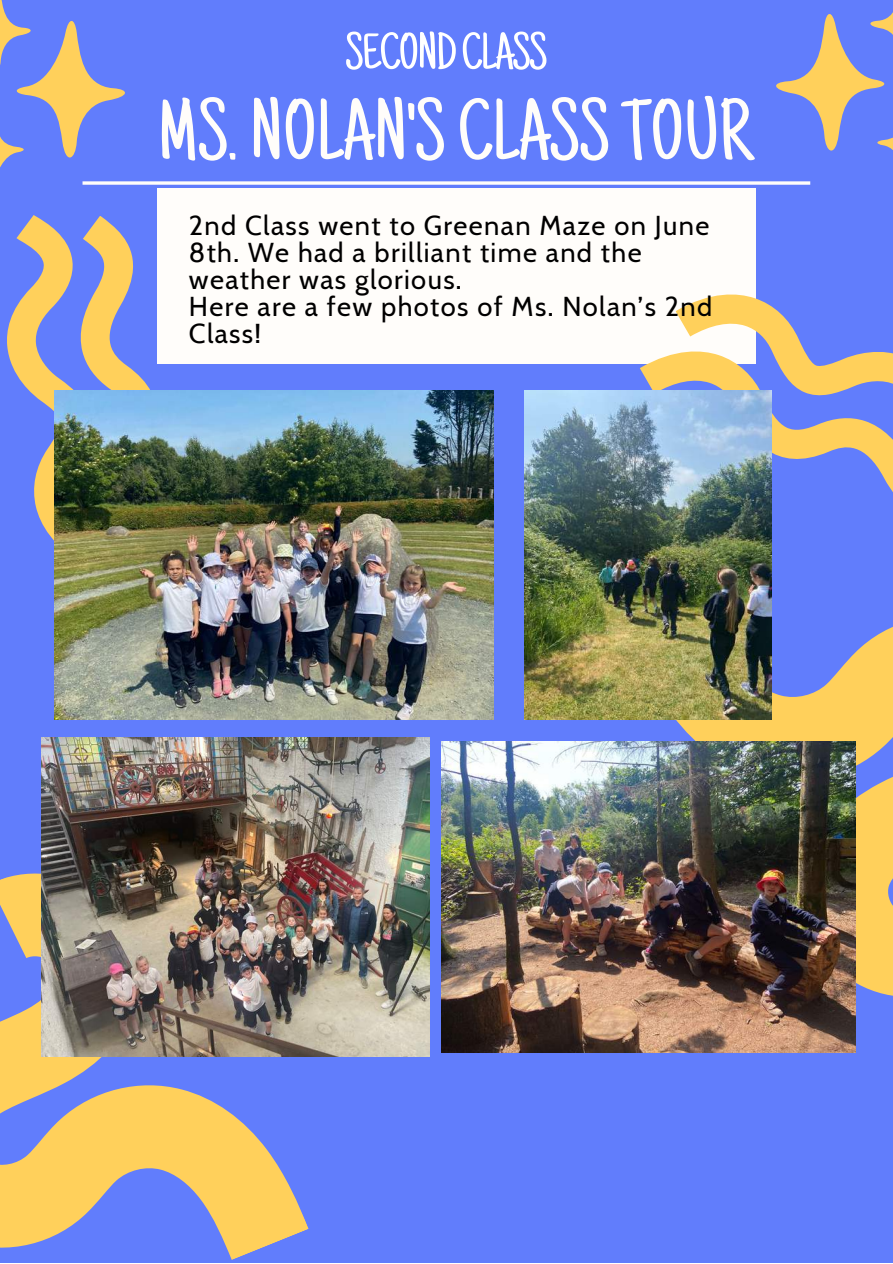
<style>
.page{position:relative;width:893px;height:1264px;background:#fff}
.page>*{position:absolute;margin:0;border:0;box-sizing:border-box;transform-origin:0 0}
.t1{font:86.1px "Just Another Hand";color:#fffdfa}
.t2{font:51.6px "Just Another Hand";letter-spacing:-.025em;color:#fff}
.t3{font:27.3px/27px "Cabin";letter-spacing:.05em;color:#000}
</style>
<div class="page">
<div style="left:0;top:0;width:892px;height:1262px;background:#617dfc"></div>
<svg style="left:130px;top:181px;width:641px;height:4px"></svg>
<svg style="left:7px;top:215px;width:178px;height:352px"></svg>
<div style="left:157px;top:188px;width:598px;height:176px;background:#fffdfa"></div>
<svg style="left:632px;top:294px;width:260px;height:200px"></svg>
<svg style="left:630px;top:494px;width:262px;height:556px"></svg>
<svg style="left:0;top:873px;width:309px;height:387px;fill:#ffd05b"></svg>
<svg style="left:771px;top:13px;width:121px;height:172px"></svg>
<svg style="left:0;top:0;width:130px;height:185px"></svg>
<img style="left:55px;top:391px;width:438px;height:328px">
<img style="left:41px;top:738px;width:388px;height:318px">
<img style="left:524px;top:391px;width:247px;height:328px">
<img style="left:441px;top:742px;width:414px;height:310px">
<h2 class="t2" style="left:345px;top:32px;width:203px">SECONDCLASS</h2>
<h1 class="t1" style="left:158px;top:98px;width:595px">MS.NOLAN'SCLASSTOUR</h1>
<p class="t3" style="left:189px;top:212px;width:525px">2nd Class went to Greenan Maze on June<br>8th. We had a brilliant time and the weather was glorious.<br>Here are a few photos of Ms. Nolan’s 2nd<br>Class!</p>
</div>
